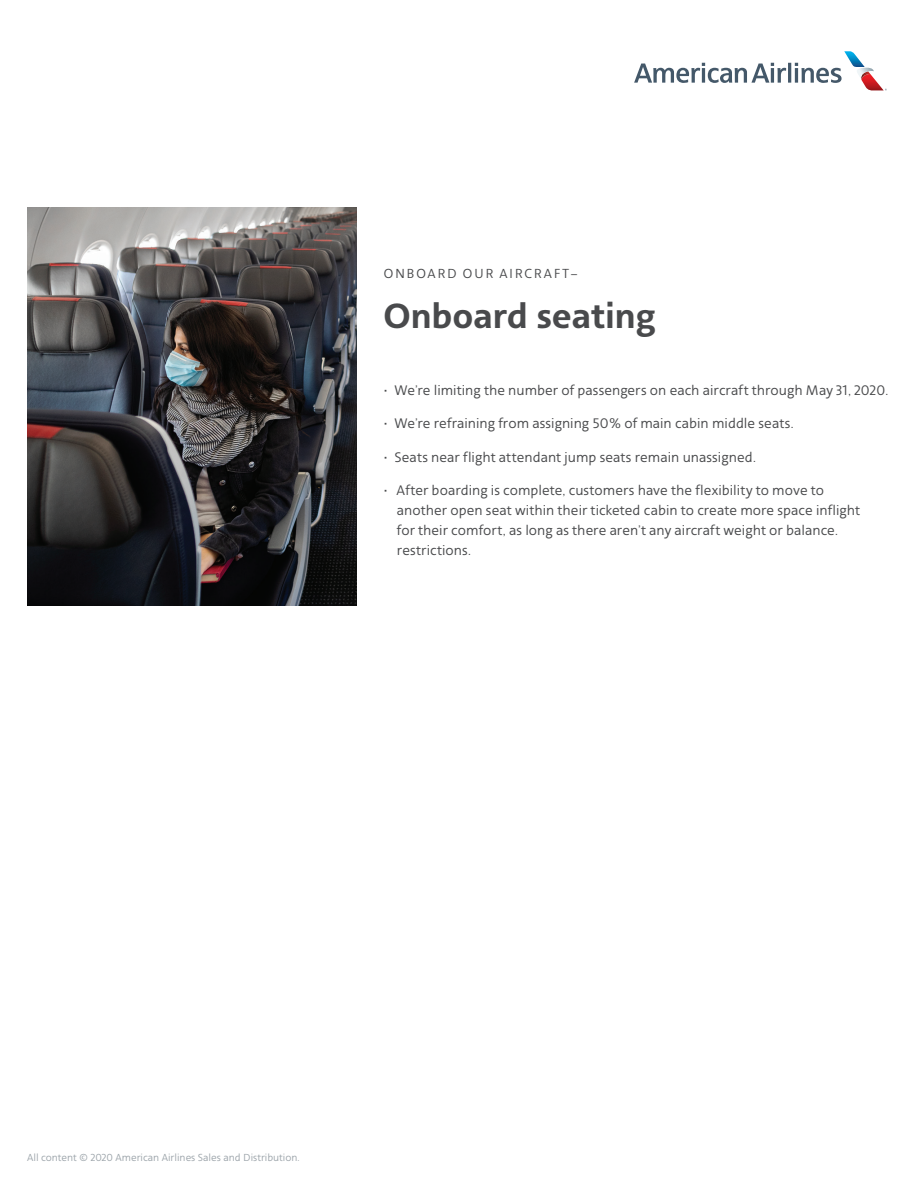
<style>
.page{position:relative;width:918px;height:1188px;background:#fff}
.page>*{position:absolute;margin:0;border:0;box-sizing:border-box;transform-origin:0 0}
.t1{font:700 36px "American Sans";letter-spacing:-.005em;color:#494a4c}
.t2{font:14.25px/20px "American Sans";letter-spacing:.005em;color:#494a4c}
.t3{font:13.5px "American Sans";letter-spacing:.115em;color:#494a4c}
.t4{font:10.5px "American Sans";color:#9da5ab}
</style>
<div class="page">
<svg style="left:634px;top:51px;width:253px;height:40px"></svg>
<img style="left:27px;top:207px;width:329px;height:399px">
<p class="t3" style="left:383px;top:266px;width:196px">ONBOARD OUR AIRCRAFT–</p>
<h1 class="t1" style="left:383px;top:296px;width:273px">Onboard seating</h1>
<p class="t2" style="left:383px;top:380px;width:507px">• We’re limiting the number of passengers on each aircraft through May 31, 2020.</p>
<p class="t2" style="left:383px;top:414px;width:412px">• We’re refraining from assigning 50% of main cabin middle seats.</p>
<p class="t2" style="left:383px;top:447px;width:374px">• Seats near flight attendant jump seats remain unassigned.</p>
<p class="t2" style="left:397px;top:480px;width:465px;text-indent:-13px">• After boarding is complete, customers have the flexibility to move to another open seat within their ticketed cabin to create more space inflight for their comfort, as long as there aren’t any aircraft weight or balance. restrictions.</p>
<p class="t4" style="left:27px;top:1151px;width:274px">All content © 2020 American Airlines Sales and Distribution.</p>
</div>
